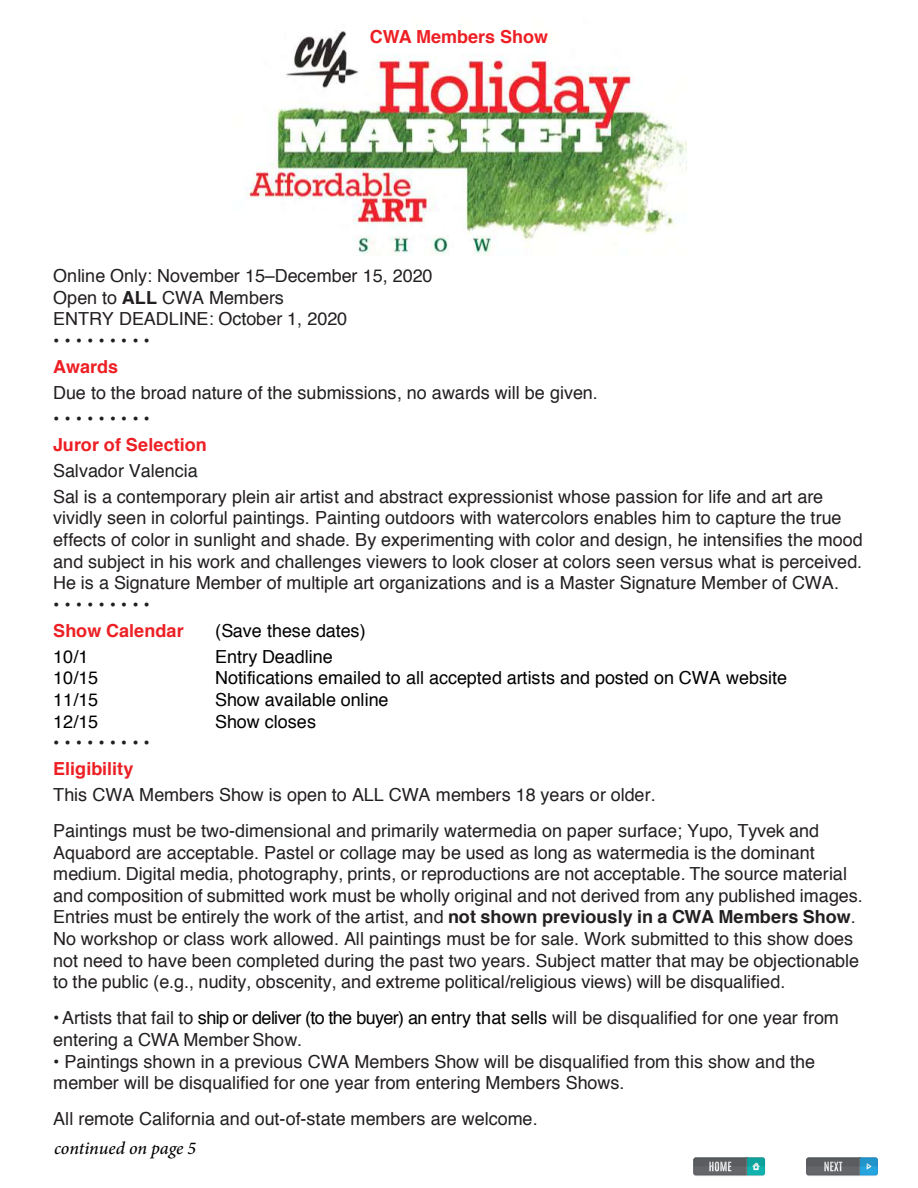
<style>
.page{position:relative;width:918px;height:1188px;background:#fff}
.page>*{position:absolute;margin:0;border:0;box-sizing:border-box;transform-origin:0 0}
.t1{font:18px/21.6px "Helvetica";color:#231f20}
.t2{font:18px "Helvetica";color:#000}
.t3{font:700 18px "Helvetica";color:#ed1f24}
.t4{font:italic 500 18px "Minion Pro";letter-spacing:-.005em;color:#000}
.t5{font:700 18px "Helvetica";color:#231f20}
.s1{font-weight:700}
.s2{color:#000}
</style>
<div class="page">
<svg style="left:693px;top:1157px;width:72px;height:19px"></svg>
<svg style="left:806px;top:1157px;width:72px;height:19px"></svg>
<img style="left:244px;top:30px;width:442px;height:225px">
<p class="t3" style="left:370px;top:22px;width:180px">CWA Members Show</p>
<p class="t1" style="left:53px;top:266px;width:381px">Online Only: November 15–December 15, 2020<br>Open to <span class="s1">ALL</span> CWA Members<br>ENTRY DEADLINE: October 1, 2020</p>
<p class="t1" style="left:53px;top:330px;width:98px">•••••••••</p>
<p class="t3" style="left:53px;top:352px;width:67px">Awards</p>
<p class="t1" style="left:53px;top:383px;width:546px">Due to the broad nature of the submissions, no awards will be given.</p>
<p class="t1" style="left:53px;top:409px;width:98px">•••••••••</p>
<p class="t3" style="left:53px;top:430px;width:155px">Juror of Selection</p>
<p class="t1" style="left:53px;top:458px;width:771px;line-height:26px">Salvador Valencia<br>Sal is a contemporary plein air artist and abstract expressionist whose passion for life and art are</p>
<p class="t1" style="left:53px;top:508px;width:811px">vividly seen in colorful paintings. Painting outdoors with watercolors enables him to capture the true effects of color in sunlight and shade. By experimenting with color and design, he intensifies the mood and subject in his work and challenges viewers to look closer at colors seen versus what is perceived.<br>He is a Signature Member of multiple art organizations and is a Master Signature Member of CWA.</p>
<p class="t1" style="left:53px;top:594px;width:98px">•••••••••</p>
<p class="t3" style="left:53px;top:616px;width:132px">Show Calendar</p>
<p class="t2" style="left:215px;top:617px;width:152px">(Save these dates)</p>
<p class="t2" style="left:53px;top:643px;width:37px">10/1</p>
<p class="t2" style="left:215px;top:643px;width:119px">Entry Deadline</p>
<p class="t2" style="left:53px;top:664px;width:46px">10/15</p>
<p class="t2" style="left:215px;top:664px;width:573px">Notifications emailed to all accepted artists and posted on CWA website</p>
<p class="t2" style="left:53px;top:686px;width:46px">11/15</p>
<p class="t2" style="left:215px;top:686px;width:175px">Show available online</p>
<p class="t2" style="left:53px;top:707px;width:46px">12/15</p>
<p class="t2" style="left:215px;top:707px;width:102px">Show closes</p>
<p class="t5" style="left:53px;top:728px;width:98px">•••••••••</p>
<p class="t3" style="left:53px;top:754px;width:82px">Eligibility</p>
<p class="t1" style="left:53px;top:777px;width:768px;line-height:36px">This CWA Members Show is open to ALL CWA members 18 years or older.<br>Paintings must be two-dimensional and primarily watermedia on paper surface; Yupo, Tyvek and</p>
<p class="t1" style="left:53px;top:842px;width:811px">Aquabord are acceptable. Pastel or collage may be used as long as watermedia is the dominant medium. Digital media, photography, prints, or reproductions are not acceptable. The source material and composition of submitted work must be wholly original and not derived from any published images.<br>Entries must be entirely the work of the artist, and <span class="s1">not shown previously in a CWA Members Show</span>.<br>No workshop or class work allowed. All paintings must be for sale. Work submitted to this show does not need to have been completed during the past two years. Subject matter that may be objectionable to the public (e.g., nudity, obscenity, and extreme political/religious views) will be disqualified.</p>
<p class="t1" style="left:53px;top:1007px;width:787px">•Artists that fail to <span class="s2">ship or deliver (to the buyer) an entry that sells</span> will be disqualified for one year from entering a CWA Member Show.</p>
<p class="t1" style="left:53px;top:1051px;width:764px">• Paintings shown in a previous CWA Members Show will be disqualified from this show and the member will be disqualified for one year from entering Members Shows.</p>
<p class="t1" style="left:53px;top:1109px;width:486px">All remote California and out-of-state members are welcome.</p>
<p class="t4" style="left:54px;top:1135px;width:144px">continued on page 5</p>
</div>
